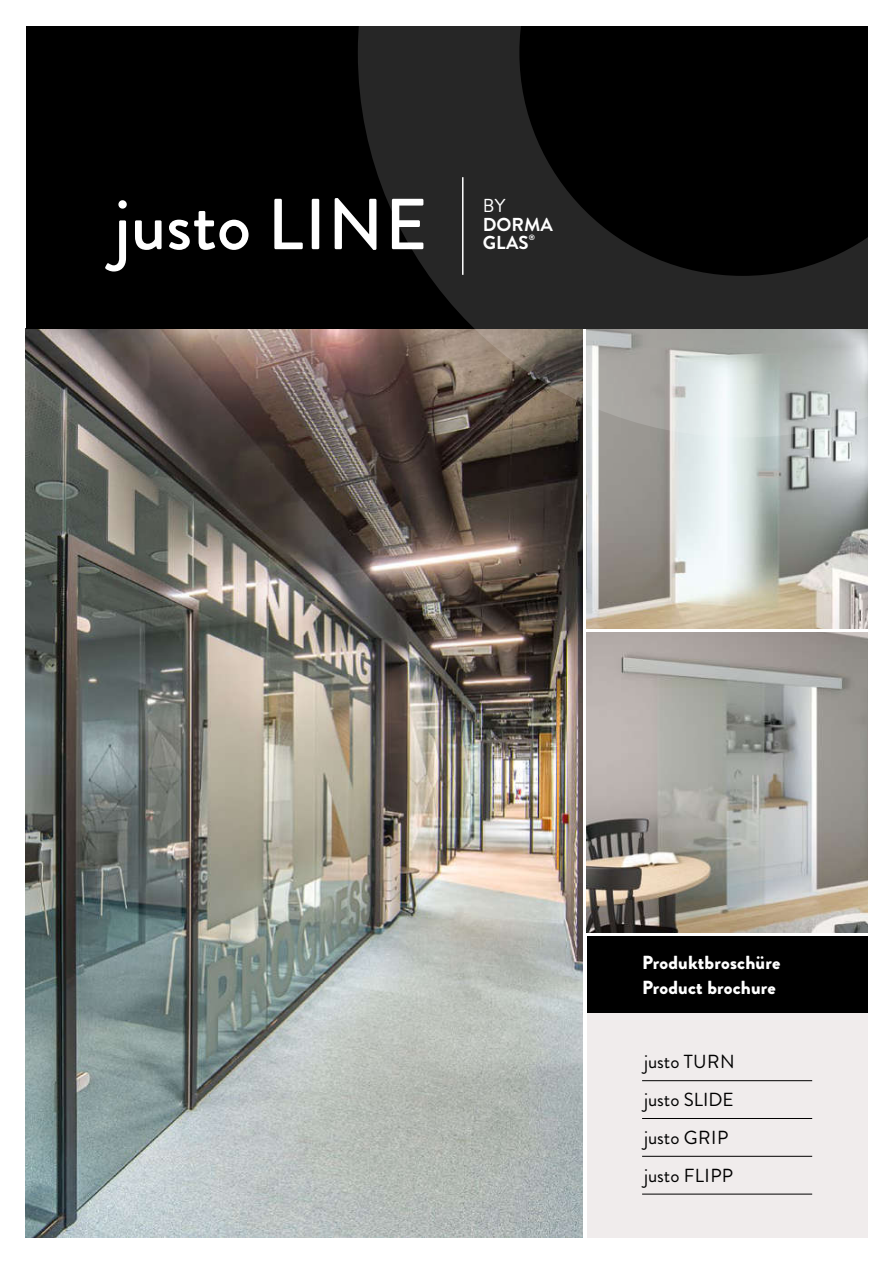
<style>
.page{position:relative;width:893px;height:1263px;background:#fff}
.page>*{position:absolute;margin:0;border:0;box-sizing:border-box;transform-origin:0 0}
.t1{font:500 72px "Brandon Grotesque";color:#fff}
.t2{font:18.9px/37.8px "Brandon Grotesque";color:#000}
.t3{font:900 18.9px/24.3px "Brandon Grotesque";letter-spacing:.01em;color:#fff}
.t4{font:700 18.75px/18.6px "Brandon Grotesque";color:#fff}
.t5{font:18.75px "Brandon Grotesque";color:#fff}
.t6{font:700 7.65px "Brandon Grotesque";color:#fff}
</style>
<div class="page">
<img style="left:26px;top:328px;width:557px;height:909px">
<img style="left:587px;top:632px;width:280px;height:300px">
<img style="left:587px;top:437px;width:280px;height:191px">
<div style="left:26px;top:26px;width:841px;height:302px;background:#000"></div>
<svg style="left:358px;top:26px;width:510px;height:411px"></svg>
<hr style="left:462px;top:177px;width:1px;height:98px;background:#fff">
<div style="left:587px;top:1013px;width:280px;height:224px;background:#f0ecec"></div>
<div style="left:587px;top:936px;width:280px;height:77px;background:#000"></div>
<hr style="left:642px;top:1080px;width:170px;height:1px;background:#000">
<hr style="left:642px;top:1118px;width:170px;height:1px;background:#000">
<hr style="left:642px;top:1156px;width:170px;height:1px;background:#000">
<hr style="left:642px;top:1194px;width:170px;height:1px;background:#000">
<h1 class="t1" style="left:114px;top:198px;width:314px">justo LINE</h1>
<p class="t5" style="left:483px;top:195px;width:24px">BY</p>
<p class="t4" style="left:483px;top:217px;width:72px">DORMA<br>GLAS</p>
<p class="t6" style="left:529px;top:234px;width:8px">®</p>
<p class="t3" style="left:642px;top:953px;width:140px">Produktbroschüre<br>Product brochure</p>
<p class="t2" style="left:644px;top:1044px;width:92px">justo TURN justo SLIDE justo GRIP justo FLIPP</p>
</div>
